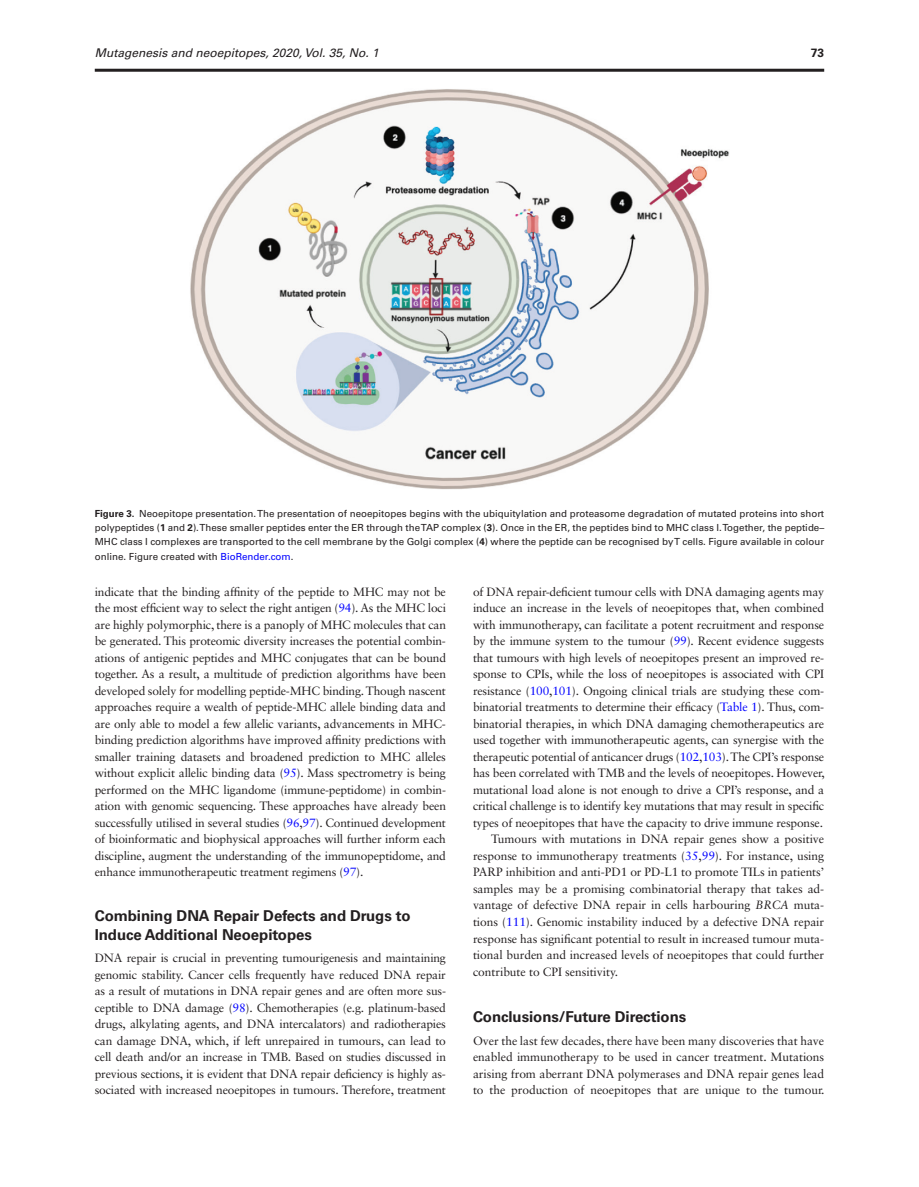
<style>
.page{position:relative;width:919px;height:1187px;background:#fff}
.page>*{position:absolute;margin:0;border:0;box-sizing:border-box;transform-origin:0 0}
.t1{font:700 15px/18px "Univers LT Std";letter-spacing:-.005em;color:#231f20}
.t2{font:12px/16.5px "Sabon LT Std";letter-spacing:-.015em;color:#231f20;text-align:justify}
.t3{font:italic 12px "Univers LT Std";color:#231f20}
.t4{font:700 12px "Univers LT Std";color:#231f20}
.t5{font:9.75px/14.2px "Univers LT Std";color:#231f20;text-align:justify}
.s1{font-weight:700}
.s2{color:#00f}
.s3{font-style:italic}
</style>
<div class="page">
<img style="left:190px;top:89px;width:539px;height:401px">
<hr style="left:95px;top:69px;width:729px;height:3px;background:#231f20">
<p class="t3" style="left:95px;top:45px;width:285px">Mutagenesis and neoepitopes, 2020, Vol. 35, No. 1</p>
<p class="t4" style="left:810px;top:45px;width:15px">73</p>
<p class="t5" style="left:95px;top:506px;width:731px"><span class="s1">Figure 3.</span> Neoepitope presentation. The presentation of neoepitopes begins with the ubiquitylation and proteasome degradation of mutated proteins into short polypeptides (<span class="s1">1</span> and <span class="s1">2</span>). These smaller peptides enter the ER through the TAP complex (<span class="s1">3</span>). Once in the ER, the peptides bind to MHC class I. Together, the peptide– MHC class I complexes are transported to the cell membrane by the Golgi complex (<span class="s1">4</span>) where the peptide can be recognised by T cells. Figure available in colour online. Figure created with <span class="s2">BioRender.com</span>.</p>
<p class="t2" style="left:95px;top:583px;width:353px">indicate that the binding affinity of the peptide to MHC may not be the most efficient way to select the right antigen (<span class="s2">94</span>). As the MHC loci are highly polymorphic, there is a panoply of MHC molecules that can be generated. This proteomic diversity increases the potential combin&shy;ations of antigenic peptides and MHC conjugates that can be bound together. As a result, a multitude of prediction algorithms have been developed solely for modelling peptide-MHC binding. Though nascent approaches require a wealth of peptide-MHC allele binding data and are only able to model a few allelic variants, advancements in MHC&shy;binding prediction algorithms have improved affinity predictions with smaller training datasets and broadened prediction to MHC alleles without explicit allelic binding data (<span class="s2">95</span>). Mass spectrometry is being performed on the MHC ligandome (immune-peptidome) in combin&shy;ation with genomic sequencing. These approaches have already been successfully utilised in several studies (<span class="s2">96</span>,<span class="s2">97</span>). Continued development of bioinformatic and biophysical approaches will further inform each discipline, augment the understanding of the immunopeptidome, and enhance immunotherapeutic treatment regimens (<span class="s2">97</span>).</p>
<p class="t1" style="left:95px;top:907px;width:317px">Combining DNA Repair Defects and Drugs to<br>Induce Additional Neoepitopes</p>
<p class="t2" style="left:95px;top:949px;width:353px">DNA repair is crucial in preventing tumourigenesis and maintaining genomic stability. Cancer cells frequently have reduced DNA repair as a result of mutations in DNA repair genes and are often more sus&shy;ceptible to DNA damage (<span class="s2">98</span>). Chemotherapies (e.g. platinum-based drugs, alkylating agents, and DNA intercalators) and radiotherapies can damage DNA, which, if left unrepaired in tumours, can lead to cell death and/or an increase in TMB. Based on studies discussed in previous sections, it is evident that DNA repair deficiency is highly as&shy;sociated with increased neoepitopes in tumours. Therefore, treatment</p>
<p class="t2" style="left:473px;top:583px;width:353px">of DNA repair-deficient tumour cells with DNA damaging agents may</p>
<p class="t2" style="left:473px;top:599px;width:353px">induce an increase in the levels of neoepitopes that, when combined</p>
<p class="t2" style="left:473px;top:616px;width:352px">with immunotherapy, can facilitate a potent recruitment and response</p>
<p class="t2" style="left:473px;top:632px;width:352px">by the immune system to the tumour (<span class="s2">99</span>). Recent evidence suggests</p>
<p class="t2" style="left:473px;top:649px;width:353px">that tumours with high levels of neoepitopes present an improved re-</p>
<p class="t2" style="left:473px;top:665px;width:353px">sponse to CPIs, while the loss of neoepitopes is associated with CPI</p>
<p class="t2" style="left:473px;top:682px;width:352px">resistance (<span class="s2">100</span>,<span class="s2">101</span>). Ongoing clinical trials are studying these com-</p>
<p class="t2" style="left:473px;top:698px;width:352px">binatorial treatments to determine their efficacy (<span class="s2">Table 1</span>). Thus, com-</p>
<p class="t2" style="left:473px;top:715px;width:353px">binatorial therapies, in which DNA damaging chemotherapeutics are</p>
<p class="t2" style="left:473px;top:731px;width:352px">used together with immunotherapeutic agents, can synergise with the</p>
<p class="t2" style="left:473px;top:748px;width:352px">therapeutic potential of anticancer drugs (<span class="s2">102</span>,<span class="s2">103</span>). The CPI’s response</p>
<p class="t2" style="left:473px;top:764px;width:353px">has been correlated with TMB and the levels of neoepitopes. However,</p>
<p class="t2" style="left:473px;top:781px;width:352px">mutational load alone is not enough to drive a CPI’s response, and a</p>
<p class="t2" style="left:473px;top:797px;width:353px">critical challenge is to identify key mutations that may result in specific</p>
<p class="t2" style="left:473px;top:814px;width:351px">types of neoepitopes that have the capacity to drive immune response.</p>
<p class="t2" style="left:491px;top:830px;width:335px">Tumours with mutations in DNA repair genes show a positive</p>
<p class="t2" style="left:473px;top:847px;width:352px">response to immunotherapy treatments (<span class="s2">35</span>,<span class="s2">99</span>). For instance, using</p>
<p class="t2" style="left:473px;top:863px;width:352px">PARP inhibition and anti-PD1 or PD-L1 to promote TILs in patients’</p>
<p class="t2" style="left:473px;top:880px;width:353px">samples may be a promising combinatorial therapy that takes ad-</p>
<p class="t2" style="left:473px;top:896px;width:353px">vantage of defective DNA repair in cells harbouring <span class="s3">BRCA</span> muta-</p>
<p class="t2" style="left:473px;top:913px;width:353px">tions (<span class="s2">111</span>). Genomic instability induced by a defective DNA repair</p>
<p class="t2" style="left:473px;top:929px;width:353px">response has significant potential to result in increased tumour muta-</p>
<p class="t2" style="left:473px;top:946px;width:353px">tional burden and increased levels of neoepitopes that could further</p>
<p class="t2" style="left:473px;top:962px;width:147px">contribute to CPI sensitivity.</p>
<p class="t1" style="left:473px;top:1007px;width:215px">Conclusions/Future Directions</p>
<p class="t2" style="left:473px;top:1031px;width:353px">Over the last few decades, there have been many discoveries that have enabled immunotherapy to be used in cancer treatment. Mutations arising from aberrant DNA polymerases and DNA repair genes lead to the production of neoepitopes that are unique to the tumour.</p>
</div>
